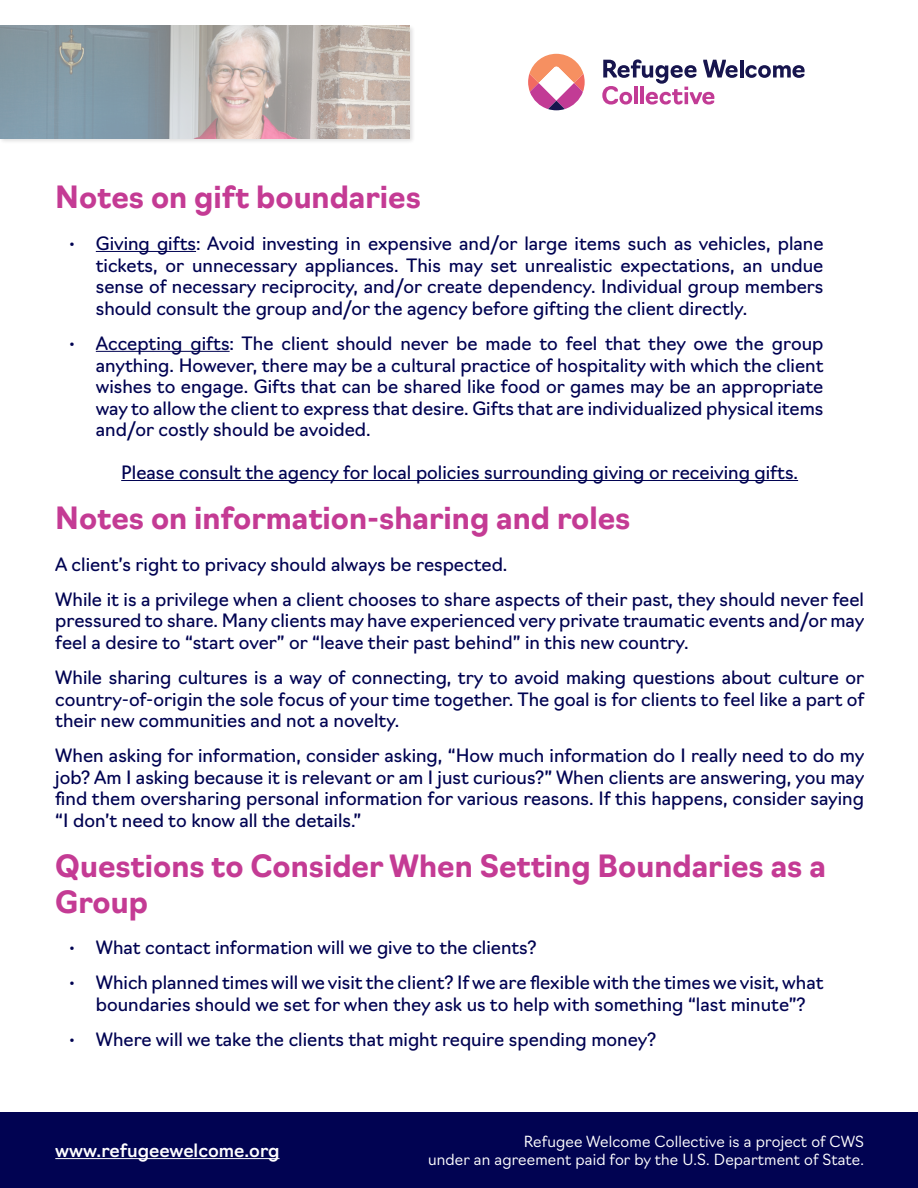
<style>
.page{position:relative;width:918px;height:1188px;background:#fff}
.page>*{position:absolute;margin:0;border:0;box-sizing:border-box;transform-origin:0 0}
.t1{font:700 30px/36px "Navigo";color:#c43b94}
.t2{font:18px/21.6px "Navigo";color:#010352;text-align:justify}
.t3{font:500 18px "Navigo";color:#fff}
.t4{font:300 15px "Navigo";letter-spacing:.01em;color:#fff}
</style>
<div class="page">
<div style="left:0;top:24px;width:416px;height:121px;background:#231f20;opacity:.3"></div>
<img style="left:0;top:26px;width:409px;height:112px">
<div style="left:0;top:1112px;width:918px;height:76px;background:#010352"></div>
<hr style="left:55px;top:1158px;width:225px;height:1px;background:#fff">
<hr style="left:740px;top:60px;width:4px;height:18px;background:#17154e">
<svg style="left:745px;top:65px;width:60px;height:13px"></svg>
<svg style="left:602px;top:59px;width:136px;height:46px"></svg>
<svg style="left:528px;top:54px;width:57px;height:56px"></svg>
<hr style="left:96px;top:251px;width:100px;height:1px;background:#010352">
<hr style="left:96px;top:351px;width:134px;height:1px;background:#010352">
<hr style="left:121px;top:480px;width:677px;height:1px;background:#010352">
<p class="t1" style="left:55px;top:177px;width:367px">Notes on gift boundaries</p>
<p class="t2" style="left:96px;top:231px;width:729px;text-indent:-27px">• Giving gifts: Avoid investing in expensive and/or large items such as vehicles, plane tickets, or unnecessary appliances. This may set unrealistic expectations, an undue sense of necessary reciprocity, and/or create dependency. Individual group members should consult the group and/or the agency before gifting the client directly.</p>
<p class="t2" style="left:96px;top:331px;width:729px;text-indent:-27px">• Accepting gifts: The client should never be made to feel that they owe the group anything. However, there may be a cultural practice of hospitality with which the client wishes to engage. Gifts that can be shared like food or games may be an appropriate way to allow the client to express that desire. Gifts that are individualized physical items and/or costly should be avoided.</p>
<p class="t2" style="left:121px;top:460px;width:678px">Please consult the agency for local policies surrounding giving or receiving gifts.</p>
<p class="t1" style="left:55px;top:497px;width:577px">Notes on information-sharing and roles</p>
<p class="t2" style="left:55px;top:552px;width:454px">A client’s right to privacy should always be respected.</p>
<p class="t2" style="left:55px;top:587px;width:811px">While it is a privilege when a client chooses to share aspects of their past, they should never feel pressured to share. Many clients may have experienced very private traumatic events and/or may feel a desire to “start over” or “leave their past behind” in this new country.</p>
<p class="t2" style="left:55px;top:665px;width:811px">While sharing cultures is a way of connecting, try to avoid making questions about culture or country-of-origin the sole focus of your time together. The goal is for clients to feel like a part of their new communities and not a novelty.</p>
<p class="t2" style="left:55px;top:743px;width:811px">When asking for information, consider asking, “How much information do I really need to do my job? Am I asking because it is relevant or am I just curious?” When clients are answering, you may find them oversharing personal information for various reasons. If this happens, consider saying “I don’t need to know all the details.”</p>
<p class="t1" style="left:55px;top:845px;width:772px">Questions to Consider When Setting Boundaries as a<br>Group</p>
<p class="t2" style="left:69px;top:936px;width:469px">• What contact information will we give to the clients?</p>
<p class="t2" style="left:69px;top:971px;width:756px;text-align:center">• Which planned times will we visit the client? If we are flexible with the times we visit, what boundaries should we set for when they ask us to help with something “last minute”?</p>
<p class="t2" style="left:69px;top:1027px;width:589px">• Where will we take the clients that might require spending money?</p>
<p class="t3" style="left:55px;top:1137px;width:226px">www.refugeewelcome.org</p>
<p class="t4" style="left:524px;top:1130px;width:342px">Refugee Welcome Collective is a project of CWS</p>
<p class="t4" style="left:428px;top:1148px;width:437px">under an agreement paid for by the U.S. Department of State.</p>
</div>
